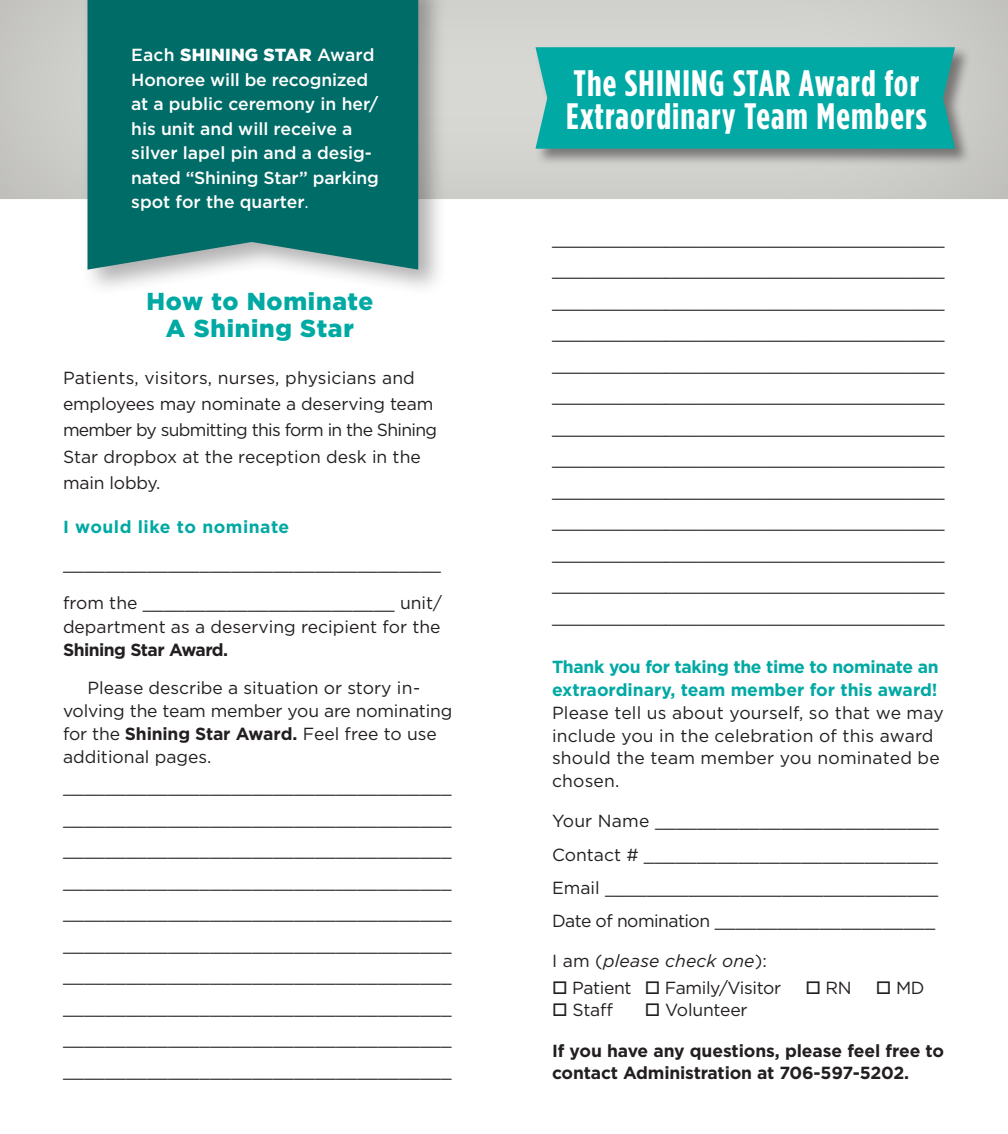
<style>
.page{position:relative;width:1008px;height:1134px;background:#fff}
.page>*{position:absolute;margin:0;border:0;box-sizing:border-box;transform-origin:0 0}
.t1{font:700 36.75px/33.2px "Gotham Condensed";letter-spacing:.03em;color:#fff;scale:1.05 1}
.t2{font:900 24.5px/26.2px "Gotham";letter-spacing:.03em;color:#00a9a3;text-align:center}
.t3{font:17.5px/31.5px "Gotham";color:#231f20}
.t4{font:500 17.5px/24.5px "Gotham";color:#fff}
.t5{font:700 17.5px/22.8px "Gotham";letter-spacing:-.01em;color:#231f20}
.t6{font:700 17.5px/22.8px "Gotham";letter-spacing:-.02em;color:#00a9a3}
.t7{font:17.5px "Gotham";letter-spacing:-.02em;color:#231f20}
.t8{font:700 17.5px "Gotham";letter-spacing:.03em;color:#00a9a3}
.t9{font:italic 17.5px "Gotham";letter-spacing:.01em;color:#231f20}
.t10{font:700 17.5px "Gotham";letter-spacing:-.03em;color:#231f20}
.s1{font-weight:900}
.s2{font-weight:400}
.s3{font-weight:700}
.s4{font-style:normal}
</style>
<div class="page">
<div style="left:0;top:0;width:1008px;height:201px;background:#cfcfcb"></div>
<div style="left:534px;top:46px;width:438px;height:120px;background:#231f20;opacity:.5"></div>
<div style="left:536px;top:47px;width:419px;height:102px;background:#00a9a3"></div>
<div style="left:81px;top:0;width:366px;height:297px;background:#231f20;opacity:.35"></div>
<div style="left:88px;top:0;width:330px;height:270px;background:#006c67"></div>
<p class="t4" style="left:131px;top:43px;width:249px">Each <span class="s1">SHINING STAR</span> Award<br>Honoree will be recognized at a public ceremony in her/ his unit and will receive a silver lapel pin and a desig&shy;nated “Shining Star” parking spot for the quarter<span class="s2">.</span></p>
<h2 class="t2" style="left:147px;top:288px;width:228px">How to Nominate<br>A Shining Star</h2>
<p class="t3" style="left:63px;top:364px;width:376px;line-height:26.2px">Patients, visitors, nurses, physicians and employees may nominate a deserving team member by submitting this form in the Shining Star dropbox at the reception desk in the main lobby.</p>
<p class="t8" style="left:63px;top:516px;width:228px">I would like to nominate</p>
<p class="t3" style="left:63px;top:548px;width:380px">____________________________________</p>
<p class="t3" style="left:63px;top:590px;width:381px;line-height:24.5px">from the ________________________ unit/ department as a deserving recipient for the</p>
<p class="t10" style="left:63px;top:638px;width:167px">Shining Star Award.</p>
<p class="t3" style="left:63px;top:676px;width:391px;line-height:22.8px;text-indent:24px">Please describe a situation or story in&shy;volving the team member you are nominating for the <span class="s3">Shining Star Award.</span> Feel free to use additional pages.</p>
<p class="t3" style="left:63px;top:771px;width:390px;text-align:justify">_____________________________________ _____________________________________ _____________________________________ _____________________________________ _____________________________________ _____________________________________ _____________________________________ _____________________________________ _____________________________________ _____________________________________</p>
<h1 class="t1" style="left:566px;top:66px;width:345px">The SHINING STAR Award for<br>Extraordinary Team Members</h1>
<p class="t3" style="left:552px;top:222px;width:394px;text-align:justify">______________________________________ ______________________________________ ______________________________________ ______________________________________ ______________________________________ ______________________________________ ______________________________________ ______________________________________ ______________________________________ ______________________________________ ______________________________________ ______________________________________ ______________________________________</p>
<p class="t6" style="left:552px;top:656px;width:388px">Thank you for taking the time to nominate an extraordinary, team member for this award!</p>
<p class="t3" style="left:552px;top:701px;width:393px;line-height:22.8px">Please tell us about yourself, so that we may include you in the celebration of this award should the team member you nominated be chosen.</p>
<p class="t3" style="left:552px;top:804px;width:388px;line-height:33.2px;text-align:justify">Your Name ___________________________ Contact # ____________________________ Email ________________________________ Date of nomination _____________________</p>
<p class="t9" style="left:552px;top:950px;width:216px"><span class="s4">I am (</span>please check one<span class="s4">):</span></p>
<p class="t7" style="left:552px;top:976px;width:231px">□ Patient □ Family/Visitor</p>
<p class="t3" style="left:805px;top:971px;width:48px">□ RN</p>
<p class="t3" style="left:876px;top:971px;width:50px">□ MD</p>
<p class="t3" style="left:552px;top:994px;width:62px">□ Staff</p>
<p class="t3" style="left:645px;top:994px;width:104px">□ Volunteer</p>
<p class="t5" style="left:552px;top:1039px;width:393px">If you have any questions, please feel free to contact Administration at 706-597-5202.</p>
</div>
